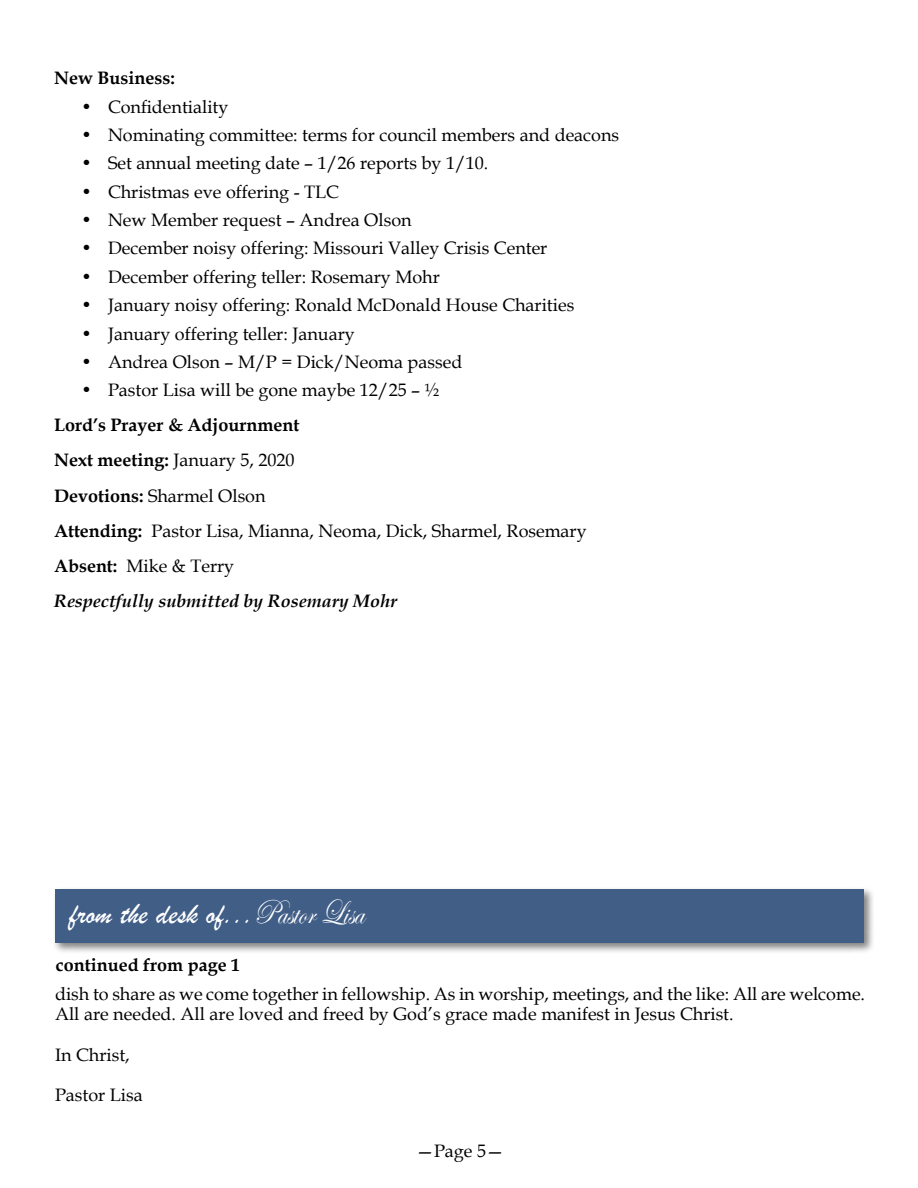
<style>
.page{position:relative;width:918px;height:1188px;background:#fff}
.page>*{position:absolute;margin:0;border:0;box-sizing:border-box;transform-origin:0 0}
.t1{font:30px "Brush Script";color:#fff}
.t2{font:18px/35.1px "Book Antiqua";color:#000}
.t3{font:700 18px "Book Antiqua";color:#000}
.s1{font-weight:700}
.s2{font-weight:700;font-style:italic}
.s3{font-family:"Edwardian Script ITC";font-size:35.4px}
</style>
<div class="page">
<div style="left:53px;top:886px;width:822px;height:68px;background:#000;opacity:.5"></div>
<div style="left:55px;top:889px;width:809px;height:54px;background:#415e87"></div>
<p class="t3" style="left:54px;top:66px;width:122px">New Business:</p>
<p class="t2" style="left:81px;top:89px;width:149px">• Confidentiality</p>
<p class="t2" style="left:81px;top:117px;width:540px">• Nominating committee: terms for council members and deacons</p>
<p class="t2" style="left:81px;top:145px;width:409px">• Set annual meeting date – 1/26 reports by 1/10.</p>
<p class="t2" style="left:81px;top:174px;width:260px">• Christmas eve offering - TLC</p>
<p class="t2" style="left:81px;top:202px;width:332px">• New Member request – Andrea Olson</p>
<p class="t2" style="left:81px;top:230px;width:468px">• December noisy offering: Missouri Valley Crisis Center</p>
<p class="t2" style="left:81px;top:259px;width:360px">• December offering teller: Rosemary Mohr</p>
<p class="t2" style="left:81px;top:287px;width:495px">• January noisy offering: Ronald McDonald House Charities</p>
<p class="t2" style="left:81px;top:315px;width:275px">• January offering teller: January</p>
<p class="t2" style="left:81px;top:344px;width:383px">• Andrea Olson – M/P = Dick/Neoma passed</p>
<p class="t2" style="left:81px;top:372px;width:359px">• Pastor Lisa will be gone maybe 12/25 – ½</p>
<p class="t2" style="left:54px;top:407px;width:534px"><span class="s1">Lord’s Prayer &amp; Adjournment<br>Next meeting:</span> January 5, 2020<br><span class="s1">Devotions:</span> Sharmel Olson<br><span class="s1">Attending:</span> Pastor Lisa, Mianna, Neoma, Dick, Sharmel, Rosemary <span class="s1">Absent:</span> Mike &amp; Terry<br><span class="s2">Respectfully submitted by Rosemary Mohr</span></p>
<h1 class="t1" style="left:69px;top:896px;width:296px">from the desk of...<span class="s3">Pastor Lisa</span></h1>
<p class="t3" style="left:56px;top:953px;width:186px">continued from page 1</p>
<p class="t2" style="left:55px;top:984px;width:812px;line-height:20.1px">dish to share as we come together in fellowship. As in worship, meetings, and the like: All are welcome.<br>All are needed. All are loved and freed by God’s grace made manifest in Jesus Christ.</p>
<p class="t2" style="left:55px;top:1036px;width:76px">In Christ,</p>
<p class="t2" style="left:55px;top:1077px;width:89px">Pastor Lisa</p>
<p class="t2" style="left:416px;top:1133px;width:90px">—Page 5—</p>
</div>
